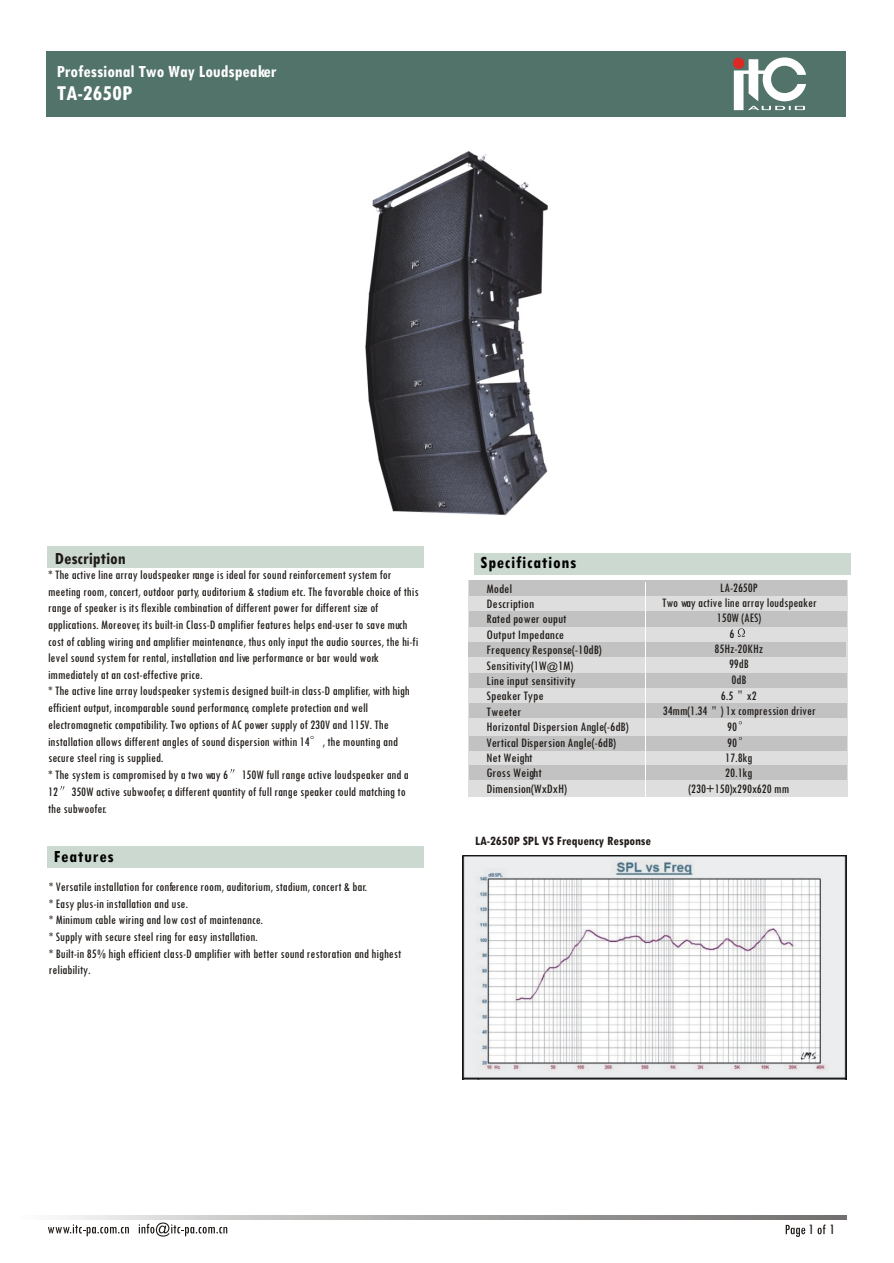
<style>
.page{position:relative;width:894px;height:1263px;background:#fff}
.page>*{position:absolute;margin:0;border:0;box-sizing:border-box;transform-origin:0 0}
.t1{font:700 22.5px "Tw Cen MT Condensed";color:#fff}
.t2{font:700 18px "Tw Cen MT Condensed";color:#fff}
.t3{font:700 18px "Tw Cen MT Condensed";letter-spacing:.045em;color:#000}
.t4{font:700 18px "Tw Cen MT Condensed";color:#1f1a17}
.t5{font:15px "Tw Cen MT Condensed";color:#1f1a17}
.t6{font:13.5px/16.6px "Tw Cen MT Condensed";color:#1f1a17}
.t7{font:13.5px/15.5px "Tw Cen MT Condensed";color:#1f1a17;scale:1.06 1}
.t8{font:700 13.5px "Tw Cen MT Condensed";color:#1f1a17}
.s1{font-size:10.5px}
</style>
<div class="page">
<div style="left:468px;top:580px;width:380px;height:217px;background:#dedede"></div>
<div style="left:470px;top:765px;width:377px;height:14px;background:#c2c2c2"></div>
<div style="left:47px;top:846px;width:376px;height:22px;background:#ccd9d1"></div>
<div style="left:470px;top:736px;width:377px;height:14px;background:#c2c2c2"></div>
<div style="left:470px;top:703px;width:377px;height:14px;background:#c2c2c2"></div>
<div style="left:470px;top:580px;width:377px;height:16px;background:#c2c2c2"></div>
<div style="left:47px;top:546px;width:376px;height:22px;background:#ccd9d1"></div>
<svg style="left:786px;top:1225px;width:19px;height:12px"></svg>
<svg style="left:818px;top:1225px;width:8px;height:9px"></svg>
<svg style="left:48px;top:1224px;width:81px;height:12px"></svg>
<svg style="left:139px;top:1223px;width:88px;height:14px"></svg>
<div style="left:474px;top:553px;width:376px;height:22px;background:#ccd9d1"></div>
<div style="left:47px;top:51px;width:799px;height:65px;background:#527369"></div>
<svg style="left:734px;top:57px;width:72px;height:53px"></svg>
<div style="left:469px;top:612px;width:377px;height:15px;background:#c2c2c2"></div>
<div style="left:469px;top:643px;width:377px;height:14px;background:#c2c2c2"></div>
<div style="left:470px;top:673px;width:377px;height:15px;background:#c2c2c2"></div>
<hr style="left:646px;top:582px;width:1px;height:223px;background:#fff">
<svg style="left:230px;top:769px;width:5px;height:5px"></svg>
<svg style="left:60px;top:786px;width:5px;height:5px"></svg>
<svg style="left:738px;top:628px;width:7px;height:9px"></svg>
<svg style="left:738px;top:690px;width:4px;height:4px"></svg>
<svg style="left:712px;top:706px;width:4px;height:4px"></svg>
<img style="left:365px;top:151px;width:183px;height:364px">
<img style="left:463px;top:856px;width:383px;height:223px">
<h2 class="t2" style="left:57px;top:65px;width:221px">Professional Two Way Loudspeaker</h2>
<h1 class="t1" style="left:57px;top:85px;width:77px">TA-2650P</h1>
<h2 class="t4" style="left:55px;top:553px;width:72px">Description</h2>
<p class="t6" style="left:48px;top:568px;width:372px">* The active line array loudspeaker range is ideal for sound reinforcement system for meeting room, concert, outdoor party, auditorium &amp; stadium etc. The favorable choice of this range of speaker is its flexible combination of different power for different size of applications. Moreover, its built-in Class-D amplifier features helps end-user to save much cost of cabling wiring and amplifier maintenance, thus only input the audio sources, the hi-fi level sound system for rental, installation and live performance or bar would work immediately at an cost-effective price.<br>* The active line array loudspeaker system is designed built-in class-D amplifier, with high efficient output, incomparable sound performance, complete protection and well electromagnetic compatibility. Two options of AC power supply of 230V and 115V. The installation allows different angles of sound dispersion within 14 , the mounting and secure steel ring is supplied.<br>* The system is compromised by a two way 6 150W full range active loudspeaker and a 12 350W active subwoofer, a different quantity of full range speaker could matching to the subwoofer.</p>
<h2 class="t3" style="left:54px;top:850px;width:61px">Features</h2>
<p class="t6" style="left:49px;top:880px;width:354px">* Versatile installation for conference room, auditorium, stadium, concert &amp; bar.<br>* Easy plus-in installation and use.<br>* Minimum cable wiring and low cost of maintenance.<br>* Supply with secure steel ring for easy installation.<br>* Built-in 85% high efficient class-D amplifier with better sound restoration and highest reliability.</p>
<h2 class="t3" style="left:481px;top:556px;width:97px">Specifications</h2>
<p class="t7" style="left:487px;top:582px;width:135px">Model<br>Description<br>Rated power ouput<br>Output Impedance<br>Frequency Response(-10dB)<br>Sensitivity(1W<span class="s1">@</span>1M)<br>Line input sensitivity<br>Speaker Type<br>Tweeter<br>Horizontal Dispersion Angle(-6dB)<br>Vertical Dispersion Angle(-6dB)<br>Net Weight<br>Gross Weight<br>Dimension(WxDxH)</p>
<p class="t6" style="left:720px;top:580px;width:39px">LA-2650P</p>
<p class="t6" style="left:662px;top:595px;width:156px">Two way active line array loudspeaker</p>
<p class="t6" style="left:717px;top:611px;width:46px">150W (AES)</p>
<p class="t6" style="left:730px;top:626px;width:6px">6</p>
<p class="t6" style="left:715px;top:642px;width:50px">85Hz-20KHz</p>
<p class="t6" style="left:729px;top:657px;width:21px">99dB</p>
<p class="t6" style="left:731px;top:672px;width:16px">0dB</p>
<p class="t6" style="left:721px;top:688px;width:37px">6.5 x2</p>
<p class="t6" style="left:663px;top:704px;width:155px">34mm(1.34 ) 1x compression driver</p>
<p class="t6" style="left:727px;top:720px;width:11px">90</p>
<p class="t6" style="left:727px;top:735px;width:11px">90</p>
<p class="t6" style="left:725px;top:751px;width:29px">17.8kg</p>
<p class="t6" style="left:725px;top:766px;width:29px">20.1kg</p>
<p class="t6" style="left:689px;top:781px;width:102px">(230+150)x290x620 mm</p>
<p class="t8" style="left:475px;top:836px;width:177px">LA-2650P SPL VS Frequency Response</p>
<p class="t5" style="left:809px;top:1225px;width:28px">1 1</p>
</div>
